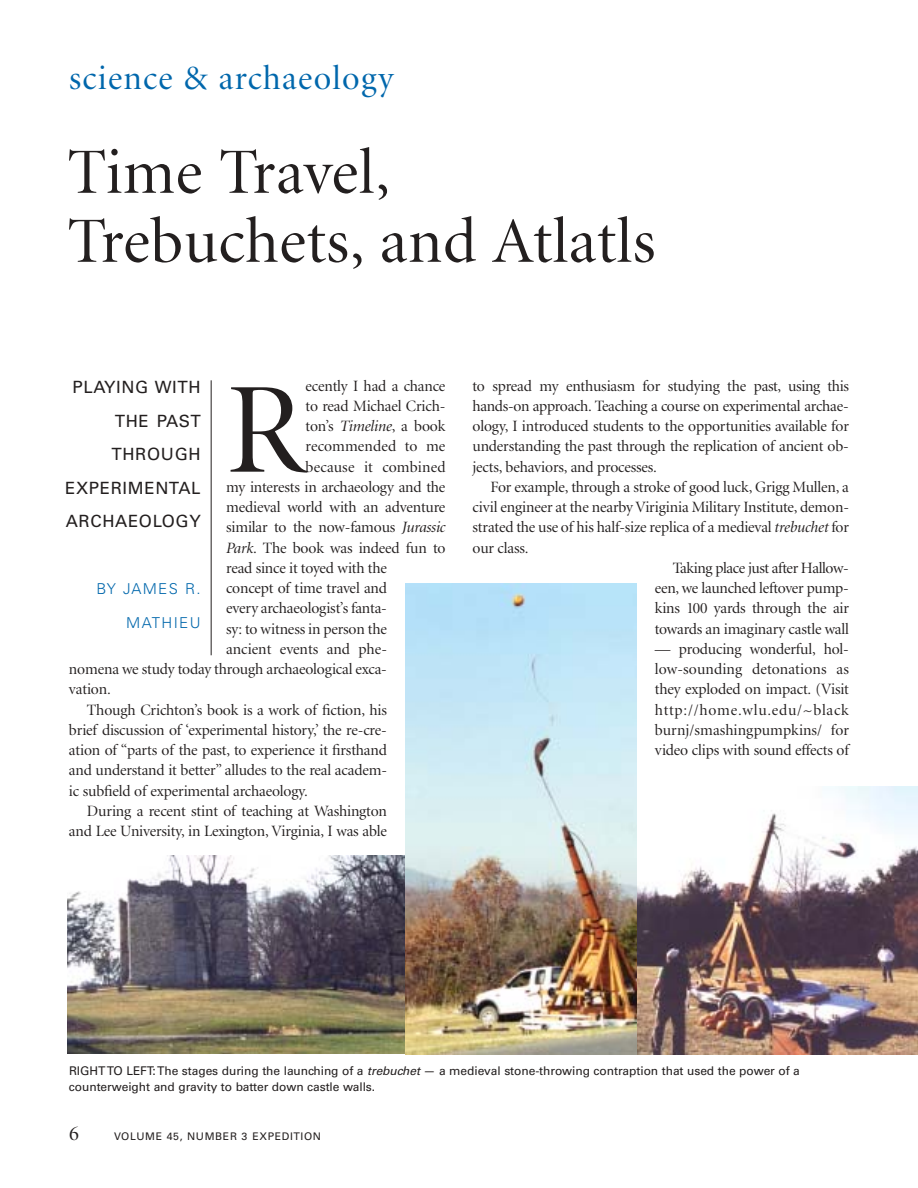
<style>
.page{position:relative;width:918px;height:1188px;background:#fff}
.page>*{position:absolute;margin:0;border:0;box-sizing:border-box;transform-origin:0 0}
.t1{font:129.75px "Minion Display";color:#231f1f}
.t2{font:64.5px/69px "Minion Display";letter-spacing:.01em;color:#231f1f}
.t3{font:34.5px "Minion Display";letter-spacing:.04em;color:#0067ac}
.t4{font:21px "Minion Display";color:#231f1f}
.t5{font:16.8px/33.5px "Univers";letter-spacing:.035em;color:#231f1f;text-align:right}
.t6{font:15.75px/20.2px "Minion Display";letter-spacing:-.01em;color:#231f1f;text-align:justify}
.t7{font:15.75px "Minion Display";letter-spacing:.01em;color:#231f1f}
.t8{font:300 15px "Univers";letter-spacing:.09em;color:#0067ac}
.t9{font:12px/16.8px "Univers";letter-spacing:-.005em;color:#231f1f}
.t10{font:10.5px "Univers";letter-spacing:.06em;color:#231f1f}
.s1{font-style:italic}
</style>
<div class="page">
<hr style="left:211px;top:380px;width:1px;height:275px;background:#231f1f">
<img style="left:637px;top:787px;width:281px;height:267px">
<img style="left:68px;top:856px;width:337px;height:198px">
<img style="left:405px;top:583px;width:232px;height:471px">
<h3 class="t3" style="left:69px;top:64px;width:326px">science &amp; archaeology</h3>
<h2 class="t2" style="left:68px;top:143px;width:589px">Time Travel,<br>Trebuchets, and Atlatls</h2>
<p class="t6" style="left:306px;top:377px;width:141px">ecently I had a chance</p>
<p class="t6" style="left:306px;top:397px;width:141px">to read Michael Crich-</p>
<p class="t6" style="left:306px;top:417px;width:141px">ton’s <span class="s1">Timeline</span>, a book</p>
<p class="t6" style="left:306px;top:438px;width:141px">recommended to me</p>
<p class="t7" style="left:306px;top:460px;width:141px">because it combined</p>
<p class="t6" style="left:226px;top:478px;width:221px">my interests in archaeology and the</p>
<p class="t6" style="left:226px;top:498px;width:221px">medieval world with an adventure</p>
<p class="t6" style="left:226px;top:519px;width:221px">similar to the now-famous <span class="s1">Jurassic</span></p>
<p class="t6" style="left:226px;top:539px;width:221px"><span class="s1">Park</span>. The book was indeed fun to</p>
<p class="t6" style="left:226px;top:559px;width:162px">read since it toyed with the</p>
<p class="t6" style="left:226px;top:579px;width:162px">concept of time travel and</p>
<p class="t6" style="left:226px;top:600px;width:162px">every archaeologist’s fanta-</p>
<p class="t6" style="left:226px;top:620px;width:162px">sy: to witness in person the</p>
<p class="t6" style="left:226px;top:640px;width:162px">ancient events and phe-</p>
<p class="t6" style="left:69px;top:660px;width:320px">nomena we study today through archaeological exca-</p>
<p class="t6" style="left:69px;top:681px;width:43px">vation.</p>
<p class="t6" style="left:87px;top:701px;width:301px">Though Crichton’s book is a work of fiction, his</p>
<p class="t6" style="left:69px;top:721px;width:319px">brief discussion of ‘experimental history,’ the re-cre-</p>
<p class="t6" style="left:69px;top:741px;width:319px">ation of “parts of the past, to experience it firsthand</p>
<p class="t6" style="left:69px;top:762px;width:320px">and understand it better” alludes to the real academ-</p>
<p class="t6" style="left:69px;top:782px;width:241px">ic subfield of experimental archaeology.</p>
<p class="t6" style="left:87px;top:802px;width:301px">During a recent stint of teaching at Washington</p>
<p class="t6" style="left:69px;top:822px;width:320px">and Lee University, in Lexington, Virginia, I was able</p>
<p class="t5" style="left:65px;top:372px;width:137px">PLAYING WITH<br>THE PAST<br>THROUGH<br>EXPERIMENTAL<br>ARCHAEOLOGY</p>
<h1 class="t1" style="left:226px;top:380px;width:82px">R</h1>
<p class="t8" style="left:97px;top:583px;width:106px">BY JAMES R.</p>
<p class="t8" style="left:126px;top:617px;width:76px">MATHIEU</p>
<p class="t6" style="left:472px;top:377px;width:378px">to spread my enthusiasm for studying the past, using this hands-on approach. Teaching a course on experimental archae&shy;ology, I introduced students to the opportunities available for understanding the past through the replication of ancient ob&shy;jects, behaviors, and processes.</p>
<p class="t6" style="left:490px;top:478px;width:360px">For example, through a stroke of good luck, Grigg Mullen, a</p>
<p class="t6" style="left:472px;top:498px;width:378px">civil engineer at the nearby Viriginia Military Institute, demon-</p>
<p class="t6" style="left:472px;top:519px;width:378px">strated the use of his half-size replica of a medieval <span class="s1">trebuchet</span> for</p>
<p class="t6" style="left:472px;top:539px;width:58px">our class.</p>
<p class="t6" style="left:673px;top:559px;width:177px">Taking place just after Hallow-</p>
<p class="t6" style="left:655px;top:579px;width:195px">een, we launched leftover pump-</p>
<p class="t6" style="left:655px;top:600px;width:196px">kins 100 yards through the air</p>
<p class="t6" style="left:655px;top:620px;width:196px">towards an imaginary castle wall</p>
<p class="t6" style="left:655px;top:640px;width:196px">— producing wonderful, hol&shy;low-sounding detonations as they exploded on impact. (Visit http://home.wlu.edu/~black burnj/smashingpumpkins/ for video clips with sound effects of</p>
<p class="t9" style="left:69px;top:1063px;width:732px">RIGHT TO LEFT: The stages during the launching of a <span class="s1">trebuchet</span> — a medieval stone-throwing contraption that used the power of a counterweight and gravity to batter down castle walls.</p>
<h3 class="t4" style="left:69px;top:1125px;width:11px">6</h3>
<p class="t10" style="left:114px;top:1132px;width:209px">VOLUME 45, NUMBER 3 EXPEDITION</p>
</div>
